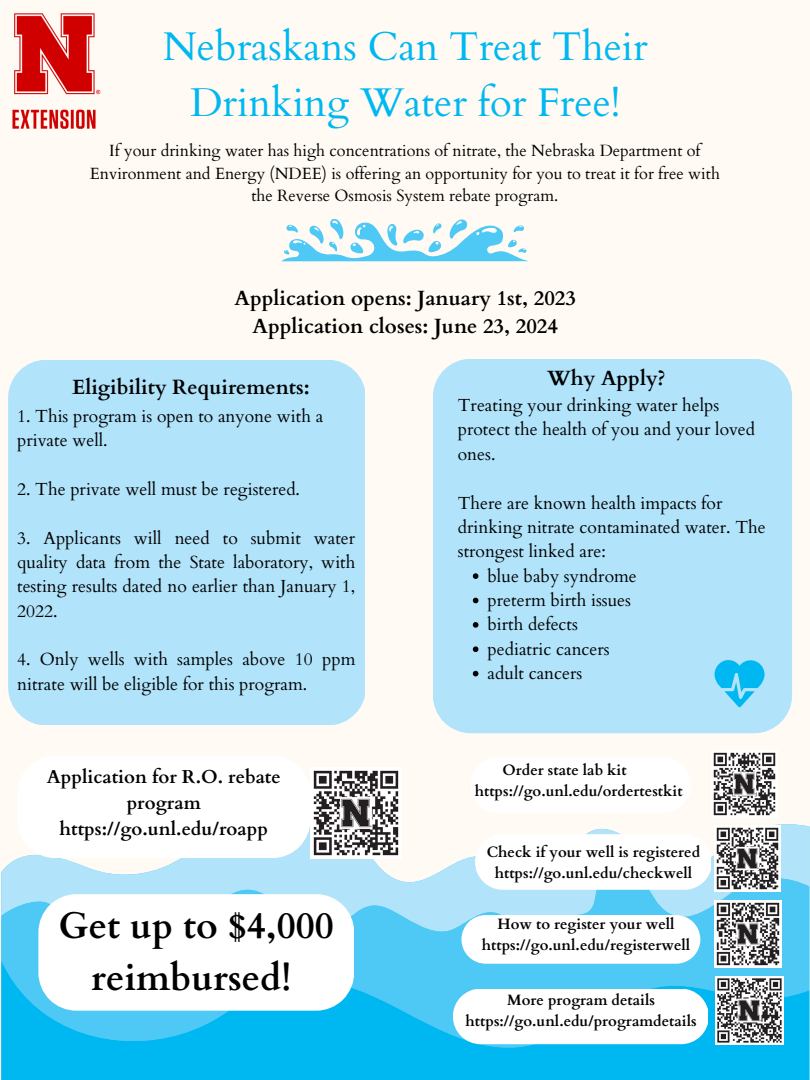
<style>
.page{position:relative;width:810px;height:1080px;background:#fffbf4}
.page>*{position:absolute;margin:0;border:0;box-sizing:border-box;transform-origin:0 0}
.t1{font:40.06px/55.8px "Cardo";color:#00b8f1;text-align:center}
.t2{font:700 37.12px/51.8px "Cardo";color:#000;text-align:center}
.t3{font:700 20.62px/28.8px "Cardo";color:#000;text-align:center}
.t4{font:700 18.69px/25.9px "Cardo";color:#000;text-align:center}
.t5{font:17.5px/24.4px "Cardo";color:#000}
.t6{font:16.25px/22.5px "Cardo";color:#000;text-align:center}
.t7{font:700 15px/20.6px "Cardo";color:#000;text-align:center}
</style>
<div class="page">
<svg style="left:10px;top:768px;width:799px;height:95px"></svg>
<div style="left:1px;top:1053px;width:808px;height:27px;background:#00b8f1"></div>
<svg style="left:1px;top:863px;width:808px;height:190px;background:#59cdf5"></svg>
<svg style="left:282px;top:218px;width:246px;height:43px"></svg>
<div style="left:8px;top:360px;width:357px;height:364px;background:#b1e3fa"></div>
<div style="left:433px;top:359px;width:359px;height:374px;background:#b1e3fa"></div>
<svg style="left:715px;top:660px;width:50px;height:47px;background:#4acaf4"></svg>
<svg style="left:461px;top:915px;width:239px;height:49px"></svg>
<div style="left:453px;top:989px;width:254px;height:55px;background:#fff"></div>
<img style="left:12px;top:13px;width:89px;height:116px">
<img style="left:714px;top:826px;width:66px;height:66px">
<img style="left:711px;top:751px;width:67px;height:66px">
<img style="left:716px;top:977px;width:67px;height:67px">
<img style="left:714px;top:900px;width:68px;height:68px">
<div style="left:475px;top:834px;width:235px;height:56px;background:#fff"></div>
<div style="left:17px;top:756px;width:293px;height:102px;background:#fff"></div>
<div style="left:471px;top:758px;width:220px;height:55px;background:#fff"></div>
<div style="left:38px;top:894px;width:316px;height:117px;background:#fff"></div>
<img style="left:311px;top:768px;width:90px;height:90px">
<svg style="left:473px;top:573px;width:5px;height:6px"></svg>
<svg style="left:473px;top:598px;width:5px;height:5px"></svg>
<svg style="left:473px;top:622px;width:5px;height:6px"></svg>
<svg style="left:473px;top:646px;width:5px;height:6px"></svg>
<svg style="left:473px;top:671px;width:5px;height:5px"></svg>
<h1 class="t1" style="left:163px;top:20px;width:486px">Nebraskans Can Treat Their<br>Drinking Water for Free!</h1>
<p class="t6" style="left:90px;top:140px;width:632px">If your drinking water has high concentrations of nitrate, the Nebraska Department of<br>Environment and Energy (NDEE) is offering an opportunity for you to treat it for free with the Reverse Osmosis System rebate program.</p>
<p class="t3" style="left:234px;top:284px;width:343px">Application opens: January 1st, 2023<br>Application closes: June 23, 2024</p>
<p class="t3" style="left:547px;top:365px;width:120px">Why Apply?</p>
<p class="t3" style="left:72px;top:373px;width:239px">Eligibility Requirements:</p>
<p class="t5" style="left:17px;top:404px;width:308px">1. This program is open to anyone with a private well.</p>
<p class="t5" style="left:17px;top:477px;width:284px">2. The private well must be registered.</p>
<p class="t5" style="left:17px;top:526px;width:340px;text-align:justify">3. Applicants will need to submit water quality data from the State laboratory, with testing results dated no earlier than January 1, 2022.</p>
<p class="t5" style="left:17px;top:648px;width:340px">4. Only wells with samples above 10 ppm nitrate will be eligible for this program.</p>
<p class="t5" style="left:458px;top:393px;width:299px">Treating your drinking water helps protect the health of you and your loved ones.</p>
<p class="t5" style="left:458px;top:491px;width:309px">There are known health impacts for drinking nitrate contaminated water. The strongest linked are:</p>
<p class="t5" style="left:488px;top:564px;width:151px">blue baby syndrome preterm birth issues birth defects pediatric cancers adult cancers</p>
<p class="t4" style="left:47px;top:764px;width:236px">Application for R.O. rebate program https://go.unl.edu/roapp</p>
<h2 class="t2" style="left:59px;top:901px;width:277px">Get up to $4,000 reimbursed!</h2>
<p class="t7" style="left:475px;top:760px;width:209px;text-align:left;text-indent:28px">Order state lab kit https://go.unl.edu/ordertestkit</p>
<p class="t7" style="left:487px;top:842px;width:215px">Check if your well is registered https://go.unl.edu/checkwell</p>
<p class="t7" style="left:482px;top:914px;width:210px">How to register your well https://go.unl.edu/registerwell</p>
<p class="t7" style="left:466px;top:990px;width:233px">More program details https://go.unl.edu/programdetails</p>
</div>
